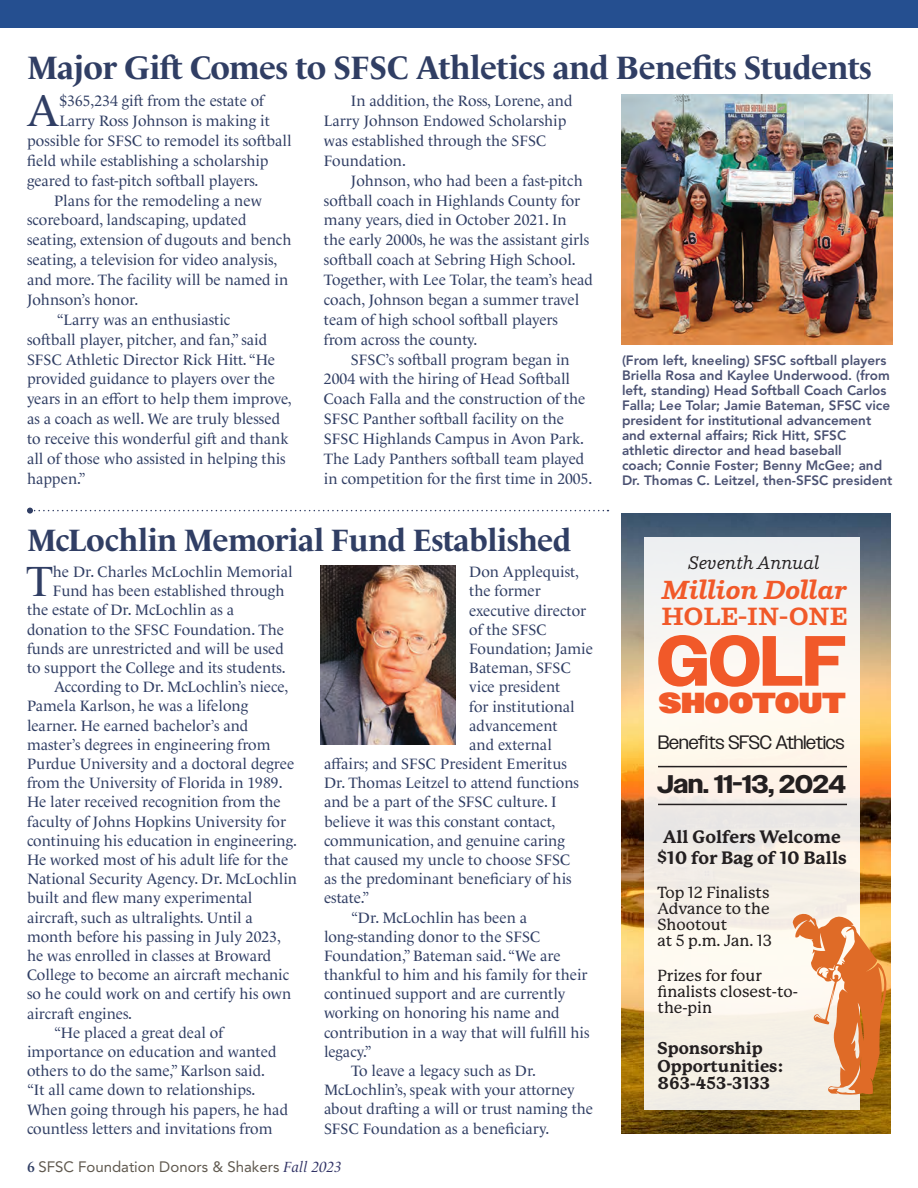
<style>
.page{position:relative;width:918px;height:1188px;background:#fff}
.page>*{position:absolute;margin:0;border:0;box-sizing:border-box;transform-origin:0 0}
.t1{font:700 70.95px "Owners";color:#f15929}
.Body_Text_no_ident_drop_cap{font:44.7px "Le Monde Livre Std";color:#303e64}
.Body_Text_no_ident_drop_cap-2{font:43.05px "Le Monde Livre Std";color:#303e64}
.Headline_LeMonde_22_24{font:700 33px "Le Monde Livre Std";letter-spacing:-.02em;color:#303e64}
.Headline_LeMonde_22_24-2{font:700 31.5px "Le Monde Livre Std";letter-spacing:-.02em;color:#303e64}
.t2{font:28.95px "Owners X Black";color:#f15929}
.t3{font:italic 700 25.8px "Parry";color:#f15929}
.t4{font:700 25.5px "Owners";color:#231f20}
.t5{font:700 24.6px "Parry";color:#f15929}
.t6{font:19.35px "Owners";color:#231f20}
.t7{font:italic 18px "Parry";color:#231f20}
.t8{font:800 17.55px/21.1px "P22 Mackinac Pro";color:#231f20;text-align:center}
.t9{font:800 16.8px/17.7px "P22 Mackinac Pro";color:#231f20}
.t10{font:500 15.75px/15.9px "P Mackinac Pro";color:#231f20}
.Body_Text{font:15.3px/19.2px "Le Monde Livre Std";color:#303e64}
.Body_Text_no_ident_drop_cap-3{font:15.3px "Le Monde Livre Std";color:#303e64}
.t11{font:15px "Avenir LT Std";color:#60594f}
.Cutline_Avenir_9pt_heavy{font:800 13.5px/15px "Avenir LT Std";color:#4b5273}
.s1{font-family:"Le Monde Livre Std";font-weight:600;color:#303e64}
.s2{font-family:"Le Monde Livre Std";font-style:italic;color:#303265}
</style>
<div class="page">
<div style="left:0;top:0;width:918px;height:28px;background:#254f90"></div>
<img style="left:321px;top:566px;width:135px;height:178px">
<img style="left:621px;top:94px;width:271px;height:251px">
<svg style="left:27px;top:508px;width:582px;height:6px"></svg>
<img style="left:621px;top:514px;width:270px;height:620px">
<div style="left:644px;top:538px;width:216px;height:572px;background:#f7f2ee"></div>
<svg style="left:793px;top:914px;width:93px;height:181px"></svg>
<hr style="left:658px;top:804px;width:189px;height:1px;background:#231f20">
<hr style="left:658px;top:766px;width:189px;height:1px;background:#231f20">
<p class="Headline_LeMonde_22_24" style="left:27px;top:48px;width:846px">Major Gift Comes to SFSC Athletics and Benefits Students</p>
<p class="Body_Text_no_ident_drop_cap" style="left:27px;top:84px;width:34px">A</p>
<p class="Body_Text_no_ident_drop_cap-3" style="left:59px;top:92px;width:206px">$365,234 gift from the estate of</p>
<p class="Body_Text_no_ident_drop_cap-3" style="left:59px;top:112px;width:212px">Larry Ross Johnson is making it</p>
<p class="Body_Text_no_ident_drop_cap-3" style="left:27px;top:132px;width:266px">possible for SFSC to remodel its softball</p>
<p class="Body_Text_no_ident_drop_cap-3" style="left:27px;top:151px;width:243px">field while establishing a scholarship</p>
<p class="Body_Text_no_ident_drop_cap-3" style="left:27px;top:171px;width:233px">geared to fast-pitch softball players.</p>
<p class="Body_Text" style="left:27px;top:190px;width:266px;line-height:19.8px;text-indent:27px">Plans for the remodeling a new scoreboard, landscaping, updated seating, extension of dugouts and bench seating, a television for video analysis, and more. The facility will be named in Johnson’s honor.</p>
<p class="Body_Text" style="left:27px;top:310px;width:266px;line-height:19.8px;text-indent:30px">“Larry was an enthusiastic<br>softball player, pitcher, and fan,” said SFSC Athletic Director Rick Hitt. “He provided guidance to players over the years in an effort to help them improve, as a coach as well. We are truly blessed to receive this wonderful gift and thank all of those who assisted in helping this happen.”</p>
<p class="Body_Text" style="left:324px;top:91px;width:250px;line-height:19.8px;text-indent:27px">In addition, the Ross, Lorene, and<br>Larry Johnson Endowed Scholarship was established through the SFSC<br>Foundation.</p>
<p class="Body_Text" style="left:324px;top:170px;width:271px;line-height:19.8px;text-indent:27px">Johnson, who had been a fast-pitch softball coach in Highlands County for many years, died in October 2021. In<br>the early 2000s, he was the assistant girls softball coach at Sebring High School.<br>Together, with Lee Tolar, the team’s head coach, Johnson began a summer travel team of high school softball players from across the county.</p>
<p class="Body_Text" style="left:324px;top:349px;width:270px;line-height:19.8px;text-indent:27px">SFSC’s softball program began in 2004 with the hiring of Head Softball Coach Falla and the construction of the SFSC Panther softball facility on the SFSC Highlands Campus in Avon Park.<br>The Lady Panthers softball team played in competition for the first time in 2005.</p>
<p class="Headline_LeMonde_22_24-2" style="left:27px;top:521px;width:546px">McLochlin Memorial Fund Established</p>
<p class="Body_Text_no_ident_drop_cap-2" style="left:27px;top:556px;width:28px">T</p>
<p class="Body_Text_no_ident_drop_cap-3" style="left:53px;top:563px;width:241px">he Dr. Charles McLochlin Memorial</p>
<p class="Body_Text_no_ident_drop_cap-3" style="left:53px;top:582px;width:233px">Fund has been established through</p>
<p class="Body_Text_no_ident_drop_cap-3" style="left:27px;top:601px;width:209px">the estate of Dr. McLochlin as a</p>
<p class="Body_Text_no_ident_drop_cap-3" style="left:27px;top:620px;width:258px">donation to the SFSC Foundation. The</p>
<p class="Body_Text_no_ident_drop_cap-3" style="left:27px;top:639px;width:258px">funds are unrestricted and will be used</p>
<p class="Body_Text_no_ident_drop_cap-3" style="left:27px;top:659px;width:260px">to support the College and its students.</p>
<p class="Body_Text" style="left:27px;top:677px;width:272px;text-indent:27px">According to Dr. McLochlin’s niece, Pamela Karlson, he was a lifelong learner. He earned bachelor’s and master’s degrees in engineering from Purdue University and a doctoral degree from the University of Florida in 1989.<br>He later received recognition from the faculty of Johns Hopkins University for continuing his education in engineering.<br>He worked most of his adult life for the National Security Agency. Dr. McLochlin built and flew many experimental aircraft, such as ultralights. Until a month before his passing in July 2023, he was enrolled in classes at Broward College to become an aircraft mechanic so he could work on and certify his own aircraft engines.</p>
<p class="Body_Text" style="left:27px;top:1023px;width:263px;text-indent:27px">“He placed a great deal of importance on education and wanted others to do the same,” Karlson said.<br>“It all came down to relationships.<br>When going through his papers, he had countless letters and invitations from</p>
<p class="Body_Text" style="left:469px;top:562px;width:111px">Don Applequist,</p>
<p class="Body_Text" style="left:469px;top:581px;width:73px">the former</p>
<p class="Body_Text" style="left:469px;top:601px;width:119px">executive director</p>
<p class="Body_Text" style="left:469px;top:620px;width:79px">of the SFSC</p>
<p class="Body_Text" style="left:469px;top:639px;width:125px">Foundation; Jamie</p>
<p class="Body_Text" style="left:469px;top:658px;width:103px">Bateman, SFSC</p>
<p class="Body_Text" style="left:469px;top:677px;width:93px">vice president</p>
<p class="Body_Text" style="left:469px;top:697px;width:107px">for institutional</p>
<p class="Body_Text" style="left:469px;top:716px;width:90px">advancement</p>
<p class="Body_Text" style="left:469px;top:735px;width:84px">and external</p>
<p class="Body_Text" style="left:324px;top:754px;width:244px">affairs; and SFSC President Emeritus</p>
<p class="Body_Text" style="left:324px;top:773px;width:257px">Dr. Thomas Leitzel to attend functions</p>
<p class="Body_Text" style="left:324px;top:793px;width:234px">and be a part of the SFSC culture. I</p>
<p class="Body_Text" style="left:324px;top:812px;width:233px">believe it was this constant contact,</p>
<p class="Body_Text" style="left:324px;top:831px;width:242px">communication, and genuine caring</p>
<p class="Body_Text" style="left:324px;top:850px;width:248px">that caused my uncle to choose SFSC</p>
<p class="Body_Text" style="left:324px;top:869px;width:249px">as the predominant beneficiary of his</p>
<p class="Body_Text" style="left:324px;top:888px;width:47px">estate.”</p>
<p class="Body_Text" style="left:324px;top:908px;width:267px;text-indent:27px">“Dr. McLochlin has been a long-standing donor to the SFSC<br>Foundation,” Bateman said. “We are thankful to him and his family for their continued support and are currently working on honoring his name and contribution in a way that will fulfill his legacy.”</p>
<p class="Body_Text" style="left:324px;top:1061px;width:271px;text-indent:27px">To leave a legacy such as Dr.<br>McLochlin’s, speak with your attorney about drafting a will or trust naming the SFSC Foundation as a beneficiary.</p>
<p class="t11" style="left:27px;top:1159px;width:316px"><span class="s1">6</span> SFSC Foundation Donors &amp; Shakers <span class="s2">Fall 2023</span></p>
<p class="Cutline_Avenir_9pt_heavy" style="left:622px;top:353px;width:272px">(From left, kneeling) SFSC softball players Briella Rosa and Kaylee Underwood. (from left, standing) Head Softball Coach Carlos Falla; Lee Tolar; Jamie Bateman, SFSC vice president for institutional advancement and external affairs; Rick Hitt, SFSC athletic director and head baseball<br>coach; Connie Foster; Benny McGee; and Dr. Thomas C. Leitzel, then-SFSC president</p>
<p class="t7" style="left:688px;top:550px;width:133px">Seventh Annual</p>
<p class="t3" style="left:662px;top:572px;width:187px">Million Dollar</p>
<p class="t5" style="left:662px;top:599px;width:188px">HOLE-IN-ONE</p>
<p class="t1" style="left:657px;top:619px;width:191px">GOLF</p>
<p class="t2" style="left:659px;top:686px;width:189px">SHOOTOUT</p>
<p class="t6" style="left:658px;top:731px;width:188px">Benefits SFSC Athletics</p>
<p class="t4" style="left:657px;top:769px;width:190px">Jan. 11-13, 2024</p>
<p class="t8" style="left:657px;top:827px;width:191px">All Golfers Welcome $10 for Bag of 10 Balls</p>
<p class="t10" style="left:658px;top:885px;width:116px">Top 12 Finalists<br>Advance to the<br>Shootout<br>at 5 p.m. Jan. 13</p>
<p class="t10" style="left:658px;top:968px;width:142px">Prizes for four finalists closest-to&shy;the-pin</p>
<p class="t9" style="left:658px;top:1039px;width:128px">Sponsorship<br>Opportunities:<br>863-453-3133</p>
</div>
